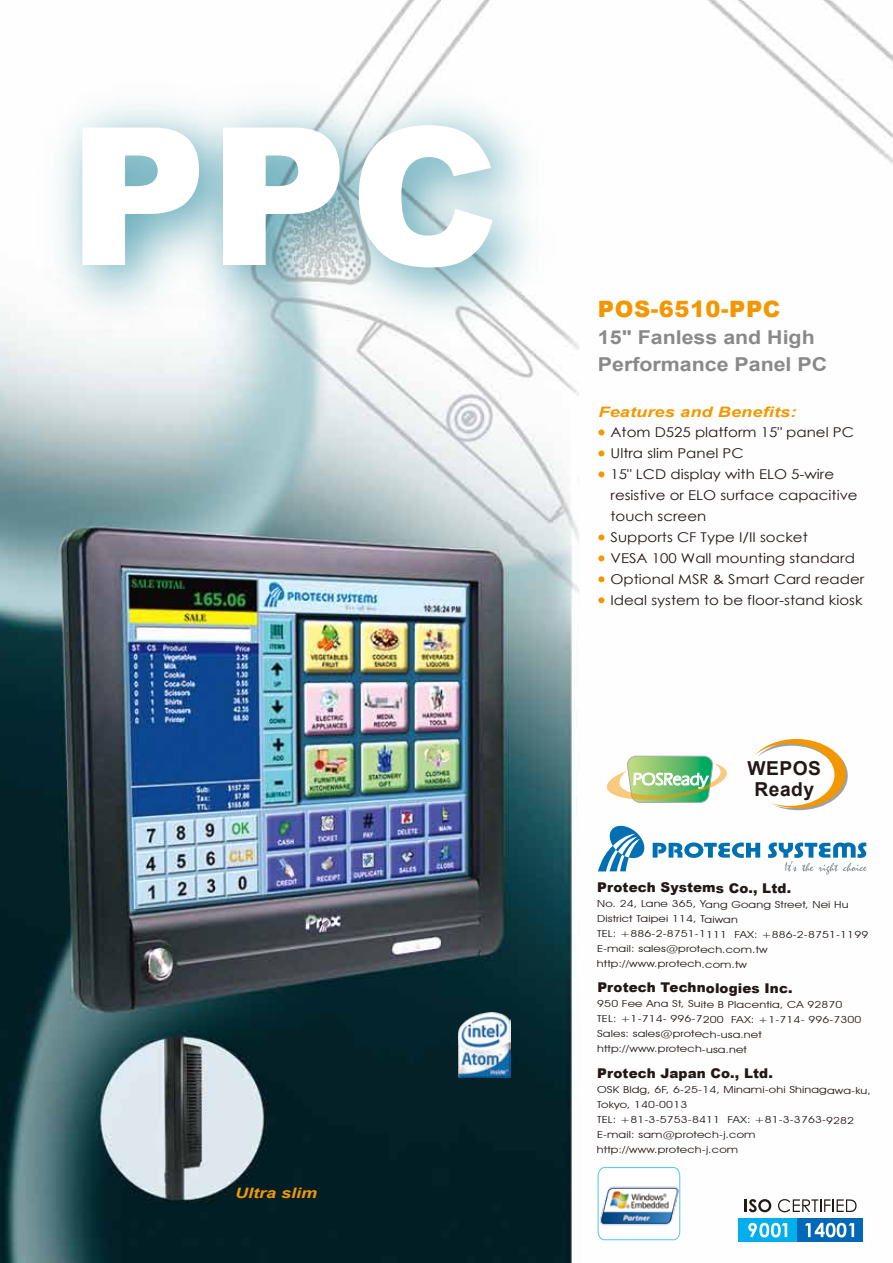
<style>
.page{position:relative;width:893px;height:1263px;background:#fff}
.page>*{position:absolute;margin:0;border:0;box-sizing:border-box;transform-origin:0 0}
.t1{font:900 192px "Arial";color:#fff}
.t2{font:900 22.5px "Arial";letter-spacing:.025em;color:#f39700}
.t3{font:700 19.2px/27px "Arial";color:#898989;scale:1.12 1}
.t4{font:700 19.2px/21.3px "Arial";letter-spacing:.025em;color:#221815;text-align:center}
.t5{font:italic 700 14.4px "Arial";letter-spacing:.01em;color:#f39700;scale:1.25 1}
.t6{font:13.5px/21px "Century Gothic";color:#221815;scale:1.11 1}
.t7{font:900 13.5px "Arial";letter-spacing:.005em;color:#221815}
.t8{font:9.75px/15px "Avant Garde IT Cby BT";letter-spacing:.01em;color:#221815;scale:1.25 1}
</style>
<div class="page">
<img style="left:0;top:0;width:893px;height:1263px">
<svg style="left:598px;top:429px;width:6px;height:6px"></svg>
<svg style="left:598px;top:450px;width:6px;height:6px"></svg>
<svg style="left:598px;top:471px;width:6px;height:6px"></svg>
<svg style="left:598px;top:534px;width:6px;height:6px"></svg>
<svg style="left:598px;top:555px;width:6px;height:6px"></svg>
<svg style="left:598px;top:576px;width:6px;height:6px"></svg>
<svg style="left:598px;top:597px;width:6px;height:6px"></svg>
<img style="left:0;top:0;width:591px;height:445px">
<img style="left:17px;top:22px;width:561px;height:379px">
<div style="left:738px;top:1218px;width:58px;height:24px;background:#00afec"></div>
<div style="left:797px;top:1218px;width:65px;height:24px;background:#0068b7"></div>
<svg style="left:745px;top:1199px;width:26px;height:13px"></svg>
<svg style="left:778px;top:1199px;width:78px;height:13px"></svg>
<svg style="left:748px;top:1223px;width:39px;height:14px"></svg>
<svg style="left:805px;top:1223px;width:49px;height:14px"></svg>
<svg style="left:597px;top:1166px;width:84px;height:75px"></svg>
<img style="left:594px;top:1180px;width:88px;height:50px">
<svg style="left:653px;top:842px;width:107px;height:16px"></svg>
<svg style="left:598px;top:824px;width:49px;height:47px"></svg>
<svg style="left:768px;top:842px;width:99px;height:32px"></svg>
<svg style="left:755px;top:739px;width:93px;height:71px"></svg>
<svg style="left:607px;top:755px;width:120px;height:48px"></svg>
<img style="left:458px;top:1012px;width:53px;height:65px">
<p class="t1" style="left:68px;top:57px;width:432px">PPC</p>
<p class="t5" style="left:235px;top:1184px;width:67px">Ultra slim</p>
<p class="t2" style="left:598px;top:293px;width:184px">POS-6510-PPC</p>
<p class="t3" style="left:598px;top:324px;width:206px">15" Fanless and High<br>Performance Panel PC</p>
<p class="t5" style="left:598px;top:402px;width:160px">Features and Benefits:</p>
<p class="t6" style="left:610px;top:422px;width:230px">Atom D525 platform 15" panel PC<br>Ultra slim Panel PC<br>15" LCD display with ELO 5-wire resistive or ELO surface capacitive touch screen<br>Supports CF Type I/II socket<br>VESA 100 Wall mounting standard<br>Optional MSR &amp; Smart Card reader<br>Ideal system to be floor-stand kiosk</p>
<p class="t4" style="left:748px;top:758px;width:75px">WEPOS<br>Ready</p>
<p class="t7" style="left:597px;top:878px;width:195px">Protech Systems Co., Ltd.</p>
<p class="t8" style="left:597px;top:896px;width:219px">No. 24, Lane 365, Yang Goang Street, Nei Hu District Taipei 114, Taiwan<br>TEL: +886-2-8751-1111 FAX: +886-2-8751-1199<br>E-mail: sales@protech.com.tw http://www.protech.com.tw</p>
<p class="t7" style="left:597px;top:978px;width:197px">Protech Technologies Inc.</p>
<p class="t8" style="left:597px;top:996px;width:213px">950 Fee Ana St, Suite B Placentia, CA 92870<br>TEL: +1-714- 996-7200 FAX: +1-714- 996-7300<br>Sales: sales@protech-usa.net http://www.protech-usa.net</p>
<p class="t7" style="left:597px;top:1063px;width:177px">Protech Japan Co., Ltd.</p>
<p class="t8" style="left:597px;top:1082px;width:221px">OSK Bldg, 6F, 6-25-14, Minami-ohi Shinagawa-ku, Tokyo, 140-0013<br>TEL: +81-3-5753-8411 FAX: +81-3-3763-9282<br>E-mail: sam@protech-j.com http://www.protech-j.com</p>
</div>
